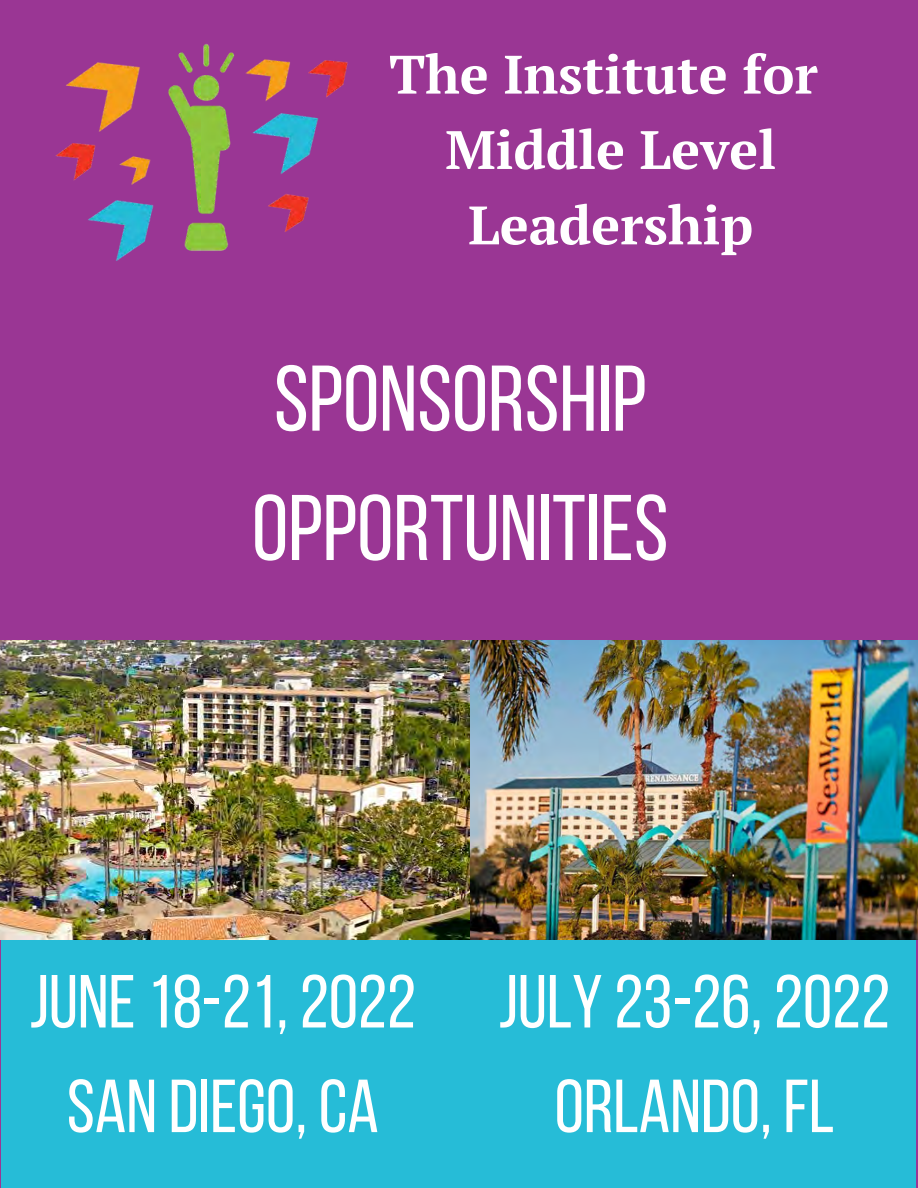
<style>
.page{position:relative;width:918px;height:1188px;background:#9a3694}
.page>*{position:absolute;margin:0;border:0;box-sizing:border-box;transform-origin:0 0}
.t1{font:93px/129.3px "Bebas Neue";color:#fff}
.t2{font:75px/104.6px "Bebas Neue";color:#fff;text-align:center}
.t3{font:700 54px/75.3px "PT Serif";color:#fff;text-align:center}
</style>
<div class="page">
<img style="left:56px;top:43px;width:292px;height:218px">
<div style="left:1px;top:640px;width:915px;height:548px;background:#26bcd7"></div>
<img style="left:0;top:641px;width:471px;height:299px">
<img style="left:471px;top:641px;width:447px;height:299px">
<p class="t3" style="left:389px;top:36px;width:430px">The Institute for<br>Middle Level<br>Leadership</p>
<p class="t1" style="left:252px;top:343px;width:418px">SPONSORSHIP<br>OPPORTUNITIES</p>
<p class="t2" style="left:30px;top:956px;width:388px">JUNE 18-21, 2022<br>SAN DIEGO, CA</p>
<p class="t2" style="left:499px;top:956px;width:393px">JULY 23-26, 2022<br>ORLANDO, FL</p>
</div>
